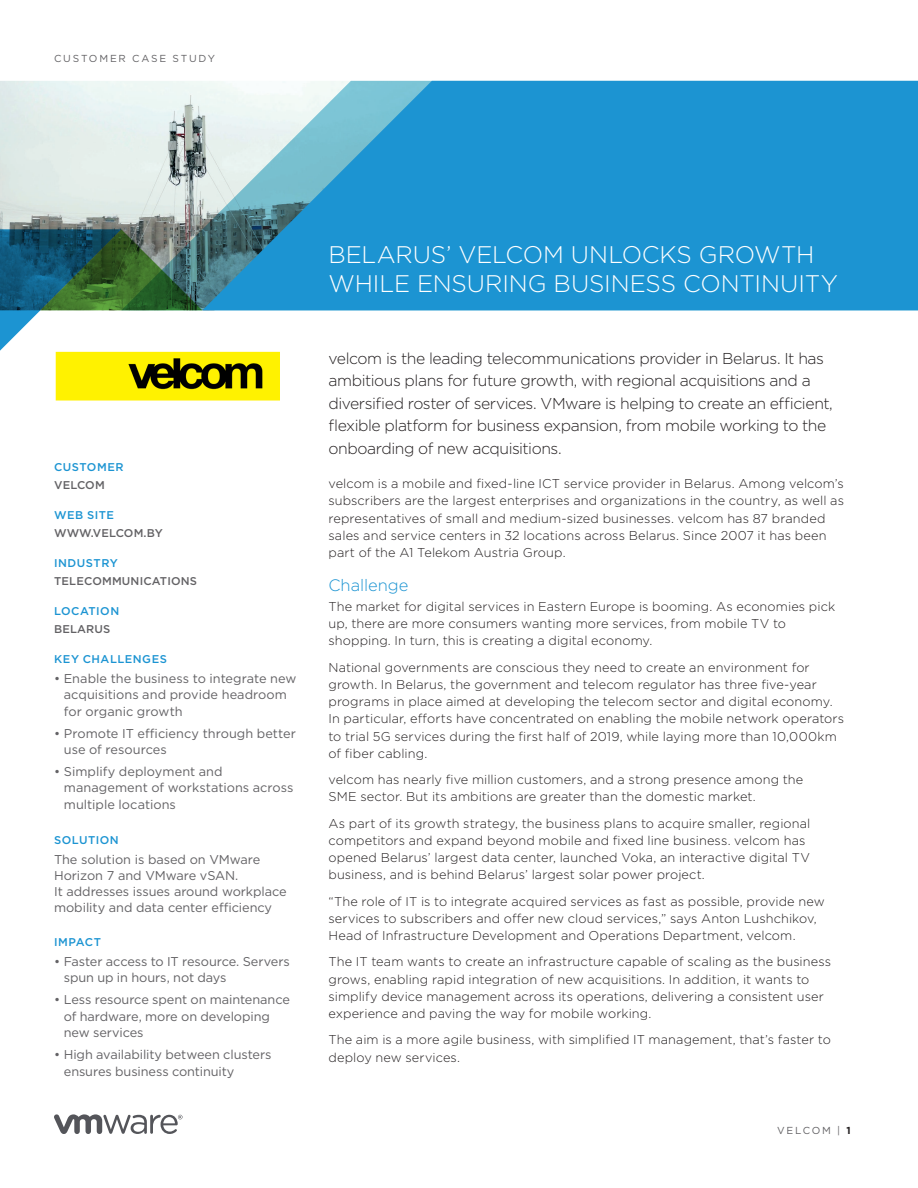
<style>
.page{position:relative;width:918px;height:1188px;background:#fff}
.page>*{position:absolute;margin:0;border:0;box-sizing:border-box;transform-origin:0 0}
._1a__MAIN_TITLE{font:300 24px/28.5px "Gotham";letter-spacing:-.005em;color:#fff}
._4a__SUBHEAD-1{font:300 16.5px "Gotham";letter-spacing:-.005em;color:#1c94d2}
._2a__INTRO_BODY{font:300 15.75px/22.5px "Gotham";letter-spacing:-.03em;color:#231f20}
._3a__BODY_TEXT{font:300 12.75px/17.2px "Gotham";letter-spacing:.005em;color:#231f20}
._5b__SIDEBAR-BODY{font:12.75px/16.5px "Gotham";letter-spacing:-.005em;color:#636265}
._5a__SIDEBAR-HEAD{font:500 11.25px "Gotham";letter-spacing:.04em;color:#1c94d2}
._5a__SIDEBAR-SUBHEAD{font:500 11.25px "Gotham";letter-spacing:.015em;color:#636265}
.FOLIO-TOP-GRAY{font:10.2px "Gotham";letter-spacing:.18em;color:#636265}
.FOLIO-BOTTOM-GRAY{font:10.2px "Gotham";letter-spacing:.17em;color:#636265}
.s1{font-weight:700;color:#231f20}
</style>
<div class="page">
<svg style="left:54px;top:1114px;width:129px;height:20px"></svg>
<img style="left:0;top:81px;width:121px;height:148px">
<svg style="left:121px;top:81px;width:81px;height:148px;background:#ccd6d3"></svg>
<svg style="left:202px;top:81px;width:716px;height:229px;background:#319cd1"></svg>
<svg style="left:0;top:229px;width:202px;height:122px"></svg>
<img style="left:55px;top:351px;width:224px;height:50px">
<p class="FOLIO-TOP-GRAY" style="left:54px;top:52px;width:163px">CUSTOMER CASE STUDY</p>
<p class="_5a__SIDEBAR-HEAD" style="left:54px;top:460px;width:71px">CUSTOMER</p>
<p class="_5a__SIDEBAR-SUBHEAD" style="left:54px;top:478px;width:52px">VELCOM</p>
<p class="_5a__SIDEBAR-HEAD" style="left:54px;top:508px;width:61px">WEB SITE</p>
<p class="_5a__SIDEBAR-SUBHEAD" style="left:54px;top:526px;width:110px">WWW.VELCOM.BY</p>
<p class="_5a__SIDEBAR-HEAD" style="left:54px;top:556px;width:65px">INDUSTRY</p>
<p class="_5a__SIDEBAR-SUBHEAD" style="left:54px;top:574px;width:145px">TELECOMMUNICATIONS</p>
<p class="_5a__SIDEBAR-HEAD" style="left:54px;top:604px;width:67px">LOCATION</p>
<p class="_5a__SIDEBAR-SUBHEAD" style="left:54px;top:622px;width:58px">BELARUS</p>
<p class="_5a__SIDEBAR-HEAD" style="left:54px;top:652px;width:114px">KEY CHALLENGES</p>
<p class="_5b__SIDEBAR-BODY" style="left:64px;top:670px;width:234px;text-indent:-10px">• Enable the business to integrate new acquisitions and provide headroom for organic growth</p>
<p class="_5b__SIDEBAR-BODY" style="left:64px;top:725px;width:234px;text-indent:-10px">• Promote IT efficiency through better use of resources</p>
<p class="_5b__SIDEBAR-BODY" style="left:64px;top:763px;width:231px;text-indent:-10px">• Simplify deployment and management of workstations across multiple locations</p>
<p class="_5a__SIDEBAR-HEAD" style="left:54px;top:833px;width:66px">SOLUTION</p>
<p class="_5b__SIDEBAR-BODY" style="left:54px;top:851px;width:234px">The solution is based on VMware<br>Horizon 7 and VMware vSAN.<br>It addresses issues around workplace mobility and data center efficiency</p>
<p class="_5a__SIDEBAR-HEAD" style="left:54px;top:935px;width:49px">IMPACT</p>
<p class="_5b__SIDEBAR-BODY" style="left:64px;top:953px;width:227px;text-indent:-10px">• Faster access to IT resource. Servers spun up in hours, not days</p>
<p class="_5b__SIDEBAR-BODY" style="left:64px;top:991px;width:228px;text-indent:-10px">• Less resource spent on maintenance of hardware, more on developing new services</p>
<p class="_5b__SIDEBAR-BODY" style="left:64px;top:1046px;width:209px;text-indent:-10px">• High availability between clusters ensures business continuity</p>
<p class="_1a__MAIN_TITLE" style="left:328px;top:240px;width:511px">BELARUS’ VELCOM UNLOCKS GROWTH<br>WHILE ENSURING BUSINESS CONTINUITY</p>
<p class="_2a__INTRO_BODY" style="left:328px;top:346px;width:506px">velcom is the leading telecommunications provider in Belarus. It has ambitious plans for future growth, with regional acquisitions and a diversified roster of services. VMware is helping to create an efficient, flexible platform for business expansion, from mobile working to the onboarding of new acquisitions.</p>
<p class="_3a__BODY_TEXT" style="left:328px;top:475px;width:517px">velcom is a mobile and fixed-line ICT service provider in Belarus. Among velcom’s subscribers are the largest enterprises and organizations in the country, as well as representatives of small and medium-sized businesses. velcom has 87 branded sales and service centers in 32 locations across Belarus. Since 2007 it has been part of the A1 Telekom Austria Group.</p>
<p class="_4a__SUBHEAD-1" style="left:328px;top:575px;width:81px">Challenge</p>
<p class="_3a__BODY_TEXT" style="left:328px;top:597px;width:508px">The market for digital services in Eastern Europe is booming. As economies pick up, there are more consumers wanting more services, from mobile TV to shopping. In turn, this is creating a digital economy.</p>
<p class="_3a__BODY_TEXT" style="left:328px;top:658px;width:517px">National governments are conscious they need to create an environment for growth. In Belarus, the government and telecom regulator has three five-year programs in place aimed at developing the telecom sector and digital economy.<br>In particular, efforts have concentrated on enabling the mobile network operators to trial 5G services during the first half of 2019, while laying more than 10,000km of fiber cabling.</p>
<p class="_3a__BODY_TEXT" style="left:328px;top:771px;width:476px">velcom has nearly five million customers, and a strong presence among the<br>SME sector. But its ambitions are greater than the domestic market.</p>
<p class="_3a__BODY_TEXT" style="left:328px;top:814px;width:483px">As part of its growth strategy, the business plans to acquire smaller, regional competitors and expand beyond mobile and fixed line business. velcom has opened Belarus’ largest data center, launched Voka, an interactive digital TV business, and is behind Belarus’ largest solar power project.</p>
<p class="_3a__BODY_TEXT" style="left:328px;top:892px;width:498px">“The role of IT is to integrate acquired services as fast as possible, provide new services to subscribers and offer new cloud services,” says Anton Lushchikov,<br>Head of Infrastructure Development and Operations Department, velcom.</p>
<p class="_3a__BODY_TEXT" style="left:328px;top:953px;width:504px">The IT team wants to create an infrastructure capable of scaling as the business grows, enabling rapid integration of new acquisitions. In addition, it wants to simplify device management across its operations, delivering a consistent user experience and paving the way for mobile working.</p>
<p class="_3a__BODY_TEXT" style="left:328px;top:1031px;width:504px">The aim is a more agile business, with simplified IT management, that’s faster to deploy new services.</p>
<p class="FOLIO-BOTTOM-GRAY" style="left:777px;top:1124px;width:75px">VELCOM | <span class="s1">1</span></p>
</div>
